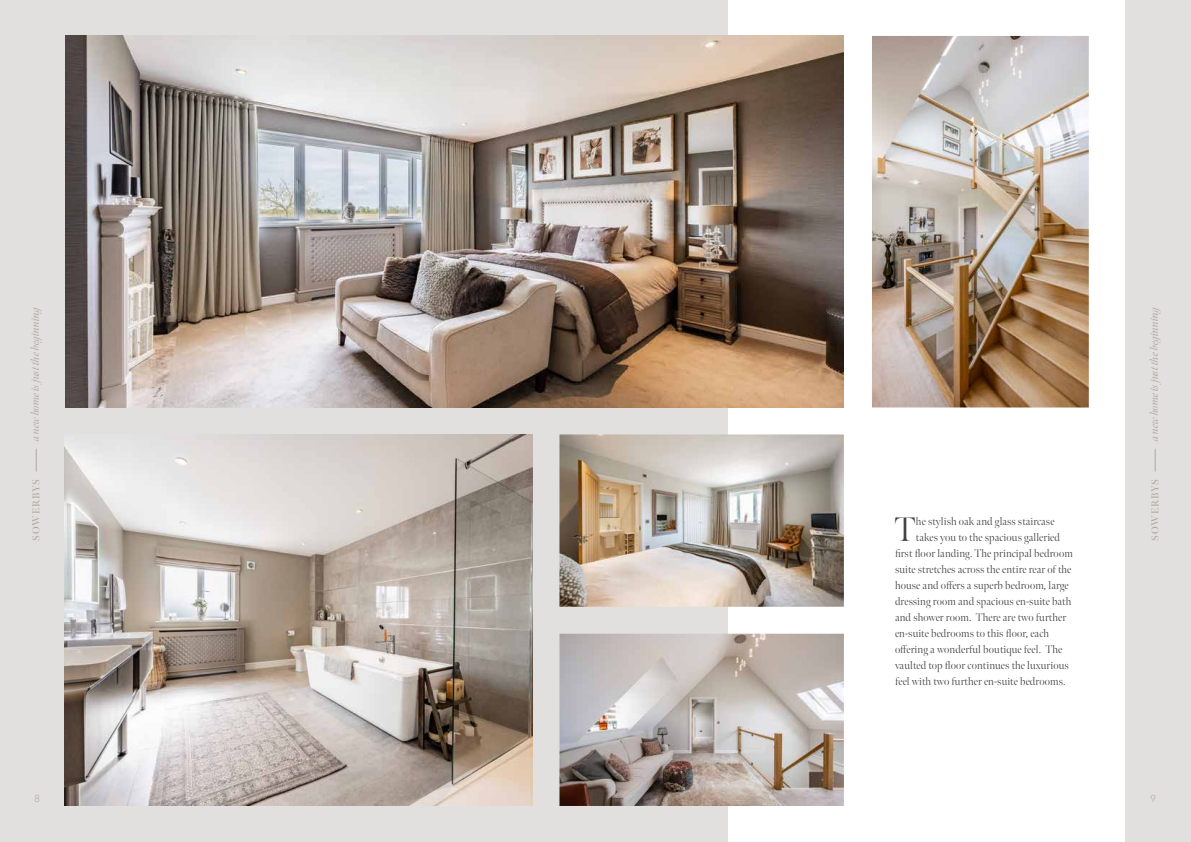
<style>
.page{position:relative;width:1191px;height:842px;background:#fff}
.page>*{position:absolute;margin:0;border:0;box-sizing:border-box;transform-origin:0 0}
.t1{font:300 34px "Meno Banner";color:#434141}
.t2{font:300 11px "Meno Banner";letter-spacing:.01em;color:#434141}
.t3{font:italic 11px "Meno Banner";letter-spacing:-.01em;color:#ada8a0}
.t4{font:600 10px "Meno Banner";letter-spacing:.08em;color:#ada8a0}
.t5{font:300 10px "Quasimoda";color:#ada8a0}
</style>
<div class="page">
<div style="left:0;top:0;width:595px;height:842px;background:#e2e0df"></div>
<div style="left:595px;top:0;width:596px;height:842px;background:#e2e0df"></div>
<svg style="left:36px;top:449px;width:1px;height:22px"></svg>
<svg style="left:1155px;top:449px;width:1px;height:22px"></svg>
<div style="left:728px;top:0;width:396px;height:842px;background:#fff"></div>
<img style="left:65px;top:434px;width:467px;height:372px">
<img style="left:65px;top:36px;width:779px;height:371px">
<img style="left:559px;top:434px;width:285px;height:173px">
<img style="left:559px;top:634px;width:285px;height:172px">
<img style="left:872px;top:36px;width:216px;height:371px">
<p class="t3" style="left:29px;top:441px;width:138px;rotate:-90deg">a new home is just the beginning</p>
<p class="t3" style="left:1147px;top:441px;width:138px;rotate:-90deg">a new home is just the beginning</p>
<p class="t4" style="left:30px;top:541px;width:63px;rotate:-90deg">SOWERBYS</p>
<p class="t4" style="left:1149px;top:541px;width:63px;rotate:-90deg">SOWERBYS</p>
<h1 class="t1" style="left:894px;top:508px;width:23px">T</h1>
<p class="t2" style="left:916px;top:514px;width:140px">he stylish oak and glass staircase</p>
<p class="t2" style="left:916px;top:530px;width:146px">takes you to the spacious galleried</p>
<p class="t2" style="left:895px;top:546px;width:179px">first floor landing. The principal bedroom</p>
<p class="t2" style="left:895px;top:562px;width:178px">suite stretches across the entire rear of the</p>
<p class="t2" style="left:895px;top:578px;width:175px">house and offers a superb bedroom, large</p>
<p class="t2" style="left:895px;top:594px;width:178px">dressing room and spacious en-suite bath</p>
<p class="t2" style="left:895px;top:610px;width:173px">and shower room. There are two further</p>
<p class="t2" style="left:895px;top:626px;width:156px">en-suite bedrooms to this floor, each</p>
<p class="t2" style="left:895px;top:642px;width:169px">offering a wonderful boutique feel. The</p>
<p class="t2" style="left:895px;top:658px;width:175px">vaulted top floor continues the luxurious</p>
<p class="t2" style="left:895px;top:674px;width:172px">feel with two further en-suite bedrooms.</p>
<p class="t5" style="left:35px;top:791px;width:7px">8</p>
<p class="t5" style="left:1150px;top:791px;width:7px">9</p>
</div>
